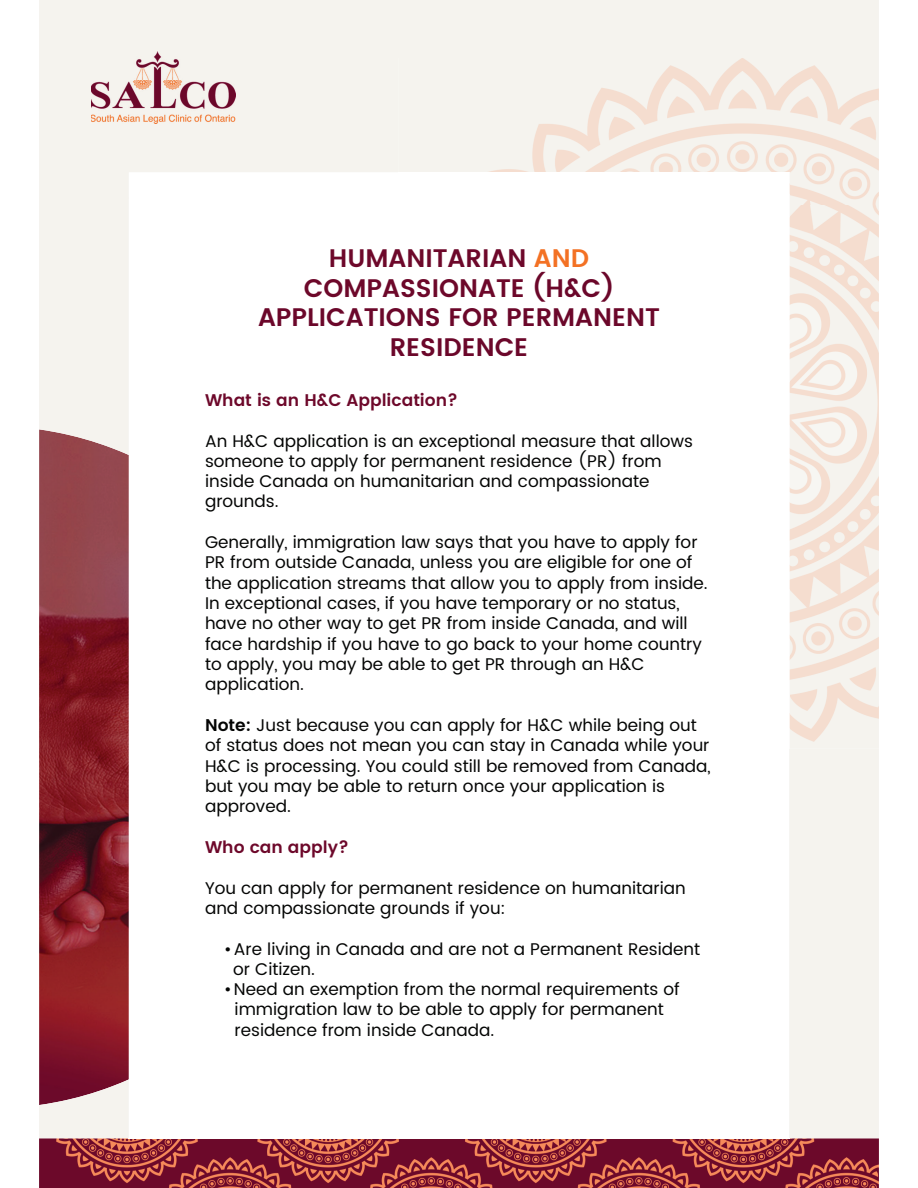
<style>
.page{position:relative;width:918px;height:1188px;background:#fff}
.page>*{position:absolute;margin:0;border:0;box-sizing:border-box;transform-origin:0 0}
.t1{font:600 25.35px/29.7px "Poppins";color:#6b072a;text-align:center}
.t2{font:16.95px/20.2px "Poppins";color:#040504}
.t3{font:600 16.95px "Poppins";color:#6d082a}
.s1{color:#6d082a}
.s2{color:#f37124}
.s3{font-weight:600}
</style>
<div class="page">
<div style="left:39px;top:0;width:395px;height:197px;background:#f5f3ee"></div>
<img style="left:39px;top:429px;width:90px;height:676px">
<img style="left:399px;top:58px;width:480px;height:148px">
<img style="left:789px;top:206px;width:90px;height:543px">
<img style="left:39px;top:1138px;width:840px;height:50px">
<img style="left:91px;top:51px;width:144px;height:72px">
<img style="left:129px;top:172px;width:270px;height:25px">
<img style="left:399px;top:172px;width:390px;height:34px">
<img style="left:129px;top:1138px;width:660px;height:1px">
<h1 class="t1" style="left:258px;top:243px;width:403px"><span class="s1">HUMANITARIAN</span> <span class="s2">AND<br></span><span class="s1">COMPASSIONATE</span> (H&amp;C)<br>APPLICATIONS FOR PERMANENT<br>RESIDENCE</h1>
<p class="t3" style="left:205px;top:388px;width:255px">What is an H&amp;C Application?</p>
<p class="t2" style="left:205px;top:430px;width:490px">An H&amp;C application is an exceptional measure that allows someone to apply for permanent residence (PR) from inside Canada on humanitarian and compassionate grounds.</p>
<p class="t2" style="left:205px;top:532px;width:504px">Generally, immigration law says that you have to apply for PR from outside Canada, unless you are eligible for one of the application streams that allow you to apply from inside.<br>In exceptional cases, if you have temporary or no status, have no other way to get PR from inside Canada, and will face hardship if you have to go back to your home country to apply, you may be able to get PR through an H&amp;C application.</p>
<p class="t2" style="left:205px;top:715px;width:507px"><span class="s3">Note:</span> Just because you can apply for H&amp;C while being out of status does not mean you can stay in Canada while your H&amp;C is processing. You could still be removed from Canada, but you may be able to return once your application is approved.</p>
<p class="t3" style="left:205px;top:835px;width:145px">Who can apply?</p>
<p class="t2" style="left:205px;top:877px;width:482px">You can apply for permanent residence on humanitarian and compassionate grounds if you:</p>
<p class="t2" style="left:233px;top:938px;width:468px;text-indent:-9px">• Are living in Canada and are not a Permanent Resident or Citizen.</p>
<p class="t2" style="left:235px;top:979px;width:447px;text-indent:-10px">• Need an exemption from the normal requirements of immigration law to be able to apply for permanent residence from inside Canada.</p>
</div>
